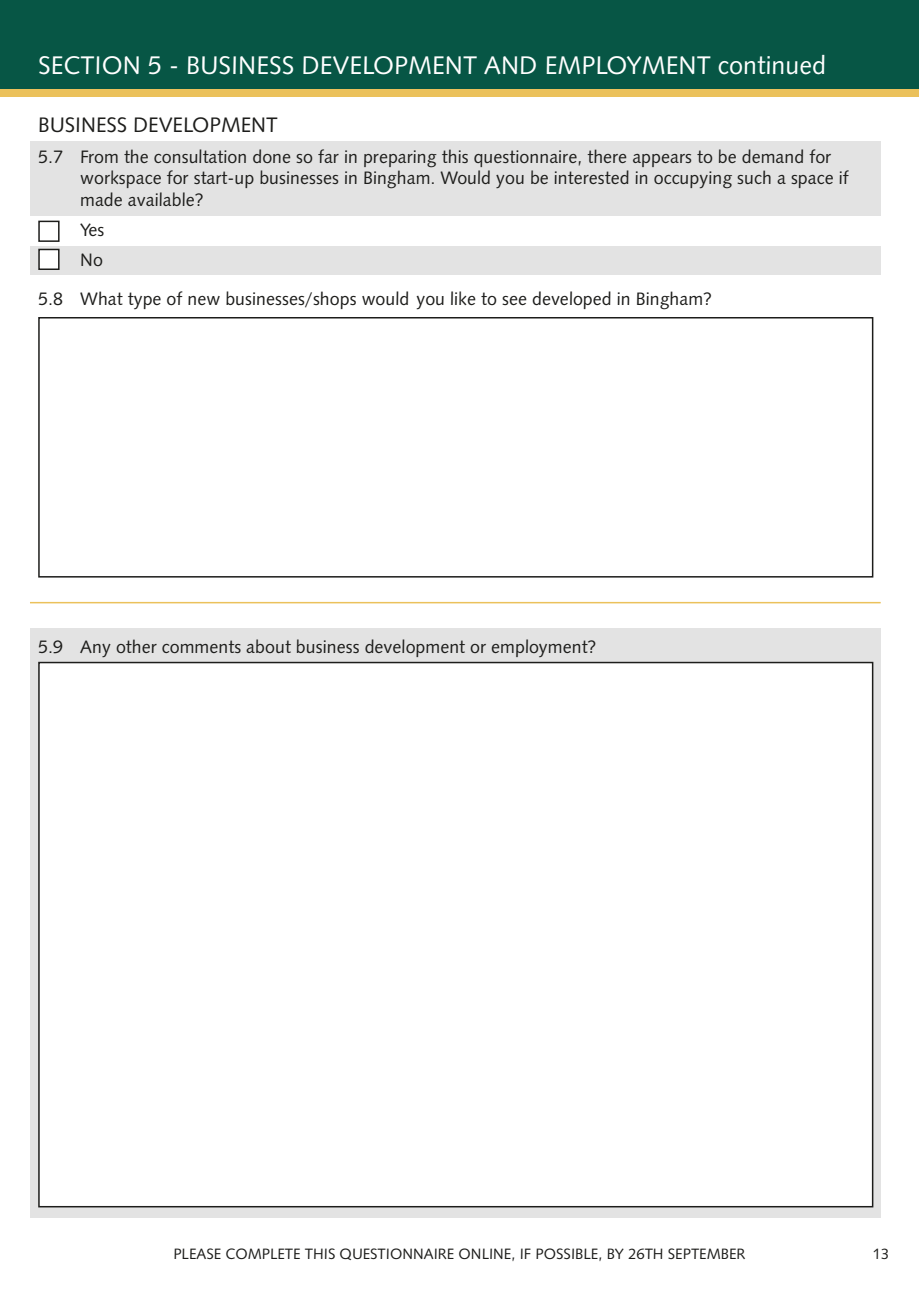
<style>
.page{position:relative;width:919px;height:1289px;background:#fff}
.page>*{position:absolute;margin:0;border:0;box-sizing:border-box;transform-origin:0 0}
.t1{font:25.5px "Humanist 531 BT Roman A";color:#fff}
.t2{font:21px "Humanist 531 BT Roman A";color:#1d1d1b}
.t3{font:18px/21.6px "Humanist 531 BT Roman A";color:#1d1d1b}
.t4{font:15px "Humanist 531 BT Roman A";color:#1d1d1b}
</style>
<div class="page">
<div style="left:30px;top:141px;width:850px;height:75px;background:#e3e3e3"></div>
<div style="left:30px;top:246px;width:850px;height:28px;background:#e3e3e3"></div>
<div style="left:30px;top:628px;width:850px;height:589px;background:#e3e3e3"></div>
<div style="left:0;top:0;width:918px;height:89px;background:#075645"></div>
<div style="left:0;top:89px;width:918px;height:8px;background:#ebc15b"></div>
<hr style="left:30px;top:602px;width:850px;height:1px;background:#ebc15b">
<div style="left:38px;top:221px;width:22px;height:21px;border:2px solid #1d1d1b"></div>
<div style="left:39px;top:249px;width:20px;height:20px;background:#fff"></div>
<div style="left:38px;top:249px;width:22px;height:21px;border:2px solid #1d1d1b"></div>
<div style="left:38px;top:317px;width:835px;height:260px;border:2px solid #1d1d1b"></div>
<div style="left:39px;top:662px;width:833px;height:544px;background:#fff"></div>
<h1 class="t1" style="left:38px;top:49px;width:789px">SECTION 5 - BUSINESS DEVELOPMENT AND EMPLOYMENT continued</h1>
<p class="t2" style="left:38px;top:112px;width:241px">BUSINESS DEVELOPMENT</p>
<p class="t3" style="left:80px;top:145px;width:770px;text-indent:-42px">5.7 From the consultation done so far in preparing this questionnaire, there appears to be demand for workspace for start-up businesses in Bingham. Would you be interested in occupying such a space if made available?</p>
<p class="t3" style="left:80px;top:214px;width:26px;line-height:30.2px">Yes<br>No</p>
<p class="t3" style="left:38px;top:287px;width:675px">5.8 What type of new businesses/shops would you like to see developed in Bingham?</p>
<p class="t3" style="left:38px;top:635px;width:560px">5.9 Any other comments about business development or employment?</p>
<p class="t4" style="left:173px;top:1244px;width:573px">PLEASE COMPLETE THIS QUESTIONNAIRE ONLINE, IF POSSIBLE, BY 26TH SEPTEMBER</p>
<p class="t4" style="left:872px;top:1244px;width:18px">13</p>
</div>
